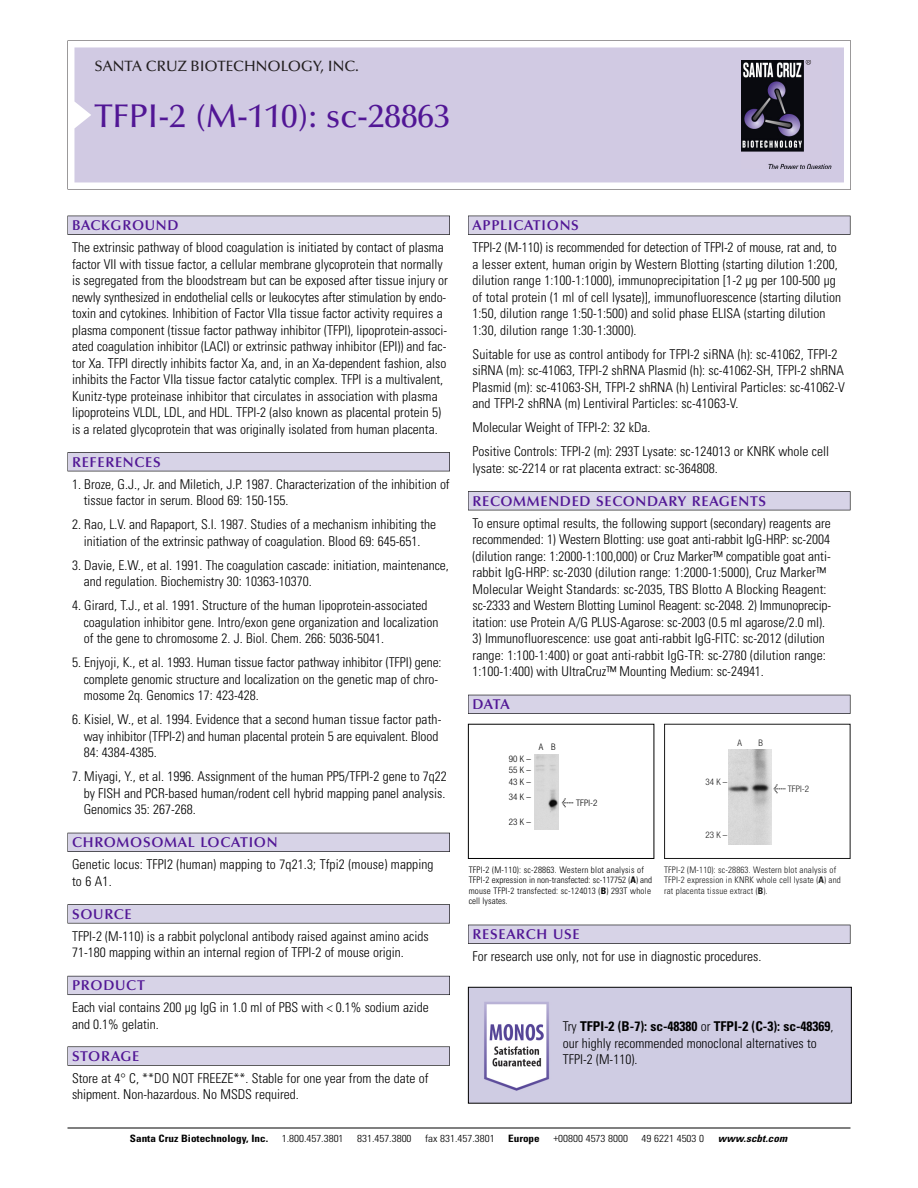
<style>
.page{position:relative;width:918px;height:1188px;background:#fff}
.page>*{position:absolute;margin:0;border:0;box-sizing:border-box;transform-origin:0 0}
.t1{font:500 33px "Optima";color:#511695}
.t2{font:500 15px "Optima";color:#231f20}
.t3{font:600 14.25px "Optima";letter-spacing:.05em;color:#511695}
.t4{font:300 condensed 13.5px/16.5px "Univers";color:#000}
.t5{font:300 condensed 10.2px "Univers";color:#000;scale:1.1 1}
.t6{font:700 condensed 10.2px "Univers";color:#000;scale:1.1 1}
.t7{font:italic 700 condensed 10.2px "Univers";letter-spacing:.005em;color:#000;scale:1.1 1}
.t8{font:300 condensed 9px/10.5px "Univers";letter-spacing:.02em;color:#000}
.t9{font:9px/10.5px "Univers Condensed Light+BGFIIP";letter-spacing:.015em;color:#191919}
.t10{font:300 condensed 9px/10.5px "Helvetica Neue";letter-spacing:.005em;color:#000}
.t11{font:9px "Helvetica Neue Light Cond+MTXEOU";color:#191919}
.s1{font-family:"Meta Plus";font-weight:400;font-stretch:normal;font-size:10.5px}
.s2{font-weight:700}
.s3{font-family:"Meta Plus Book Roman+PNKEPY";font-size:10.5px}
.s4{font-family:"Univers Condensed Bold+NCBILJ"}
</style>
<div class="page">
<svg style="left:68px;top:40px;width:783px;height:149px"></svg>
<div style="left:74px;top:47px;width:770px;height:135px;background:#d1cae3"></div>
<img style="left:741px;top:60px;width:90px;height:108px">
<div style="left:68px;top:216px;width:382px;height:19px;background:#525155"></div>
<div style="left:68px;top:216px;width:381px;height:18px;background:#d7d3e7"></div>
<div style="left:68px;top:452px;width:382px;height:19px;background:#525155"></div>
<div style="left:68px;top:453px;width:381px;height:18px;background:#d7d3e7"></div>
<div style="left:68px;top:833px;width:382px;height:19px;background:#525158"></div>
<div style="left:68px;top:833px;width:381px;height:18px;background:#d7d3e7"></div>
<div style="left:68px;top:904px;width:382px;height:19px;background:#575759"></div>
<div style="left:68px;top:905px;width:381px;height:18px;background:#d7d3e7"></div>
<div style="left:68px;top:976px;width:382px;height:19px;background:#5b5a62"></div>
<div style="left:68px;top:976px;width:381px;height:18px;background:#d7d3e7"></div>
<svg style="left:68px;top:1046px;width:382px;height:20px"></svg>
<div style="left:68px;top:1047px;width:381px;height:18px;background:#d7d3e7"></div>
<div style="left:468px;top:216px;width:382px;height:19px;background:#525155"></div>
<div style="left:468px;top:216px;width:382px;height:18px;background:#d7d3e7"></div>
<div style="left:468px;top:491px;width:382px;height:19px;background:#525155"></div>
<div style="left:468px;top:492px;width:382px;height:18px;background:#d7d3e7"></div>
<div style="left:468px;top:695px;width:382px;height:19px;background:#525158"></div>
<div style="left:468px;top:695px;width:382px;height:18px;background:#d7d3e7"></div>
<div style="left:468px;top:925px;width:382px;height:19px;background:#515055"></div>
<div style="left:468px;top:925px;width:382px;height:18px;background:#d7d3e7"></div>
<hr style="left:68px;top:1128px;width:782px;height:1px;background:#000">
<div style="left:468px;top:724px;width:186px;height:135px;border:1px solid #000"></div>
<img style="left:534px;top:755px;width:24px;height:75px">
<div style="left:664px;top:724px;width:186px;height:135px;border:1px solid #191919"></div>
<img style="left:728px;top:749px;width:44px;height:95px">
<img style="left:470px;top:989px;width:380px;height:113px">
<div style="left:468px;top:987px;width:384px;height:117px;border:1px solid #000"></div>
<p class="t2" style="left:94px;top:61px;width:266px">SANTA CRUZ BIOTECHNOLOGY, INC.</p>
<h1 class="t1" style="left:94px;top:103px;width:358px">TFPI-2 (M-110): sc-28863</h1>
<p class="t3" style="left:72px;top:219px;width:108px">BACKGROUND</p>
<p class="t4" style="left:72px;top:240px;width:377px">The extrinsic pathway of blood coagulation is initiated by contact of plasma factor VII with tissue factor, a cellular membrane glycoprotein that normally is segregated from the bloodstream but can be exposed after tissue injury or newly synthesized in endothelial cells or leukocytes after stimulation by endo&shy;toxin and cytokines. Inhibition of Factor VIIa tissue factor activity requires a plasma component (tissue factor pathway inhibitor (TFPI), lipoprotein-associ&shy;ated coagulation inhibitor (LACI) or extrinsic pathway inhibitor (EPI)) and fac&shy;tor Xa. TFPI directly inhibits factor Xa, and, in an Xa-dependent fashion, also inhibits the Factor VIIa tissue factor catalytic complex. TFPI is a multivalent, Kunitz-type proteinase inhibitor that circulates in association with plasma lipoproteins VLDL, LDL, and HDL. TFPI-2 (also known as placental protein 5) is a related glycoprotein that was originally isolated from human placenta.</p>
<p class="t3" style="left:72px;top:456px;width:90px">REFERENCES</p>
<p class="t4" style="left:84px;top:477px;width:368px;text-indent:-12px">1. Broze, G.J., Jr. and Miletich, J.P. 1987. Characterization of the inhibition of tissue factor in serum. Blood 69: 150-155.</p>
<p class="t4" style="left:72px;top:517px;width:366px;text-align:center">2. Rao, L.V. and Rapaport, S.I. 1987. Studies of a mechanism inhibiting the initiation of the extrinsic pathway of coagulation. Blood 69: 645-651.</p>
<p class="t4" style="left:84px;top:558px;width:367px;text-indent:-12px">3. Davie, E.W., et al. 1991. The coagulation cascade: initiation, maintenance, and regulation. Biochemistry 30: 10363-10370.</p>
<p class="t4" style="left:84px;top:598px;width:356px;text-indent:-12px">4. Girard, T.J., et al. 1991. Structure of the human lipoprotein-associated coagulation inhibitor gene. Intro/exon gene organization and localization of the gene to chromosome 2. J. Biol. Chem. 266: 5036-5041.</p>
<p class="t4" style="left:84px;top:655px;width:359px;text-indent:-12px">5. Enjyoji, K., et al. 1993. Human tissue factor pathway inhibitor (TFPI) gene: complete genomic structure and localization on the genetic map of chro&shy;mosome 2q. Genomics 17: 423-428.</p>
<p class="t4" style="left:84px;top:712px;width:359px;text-indent:-12px">6. Kisiel, W., et al. 1994. Evidence that a second human tissue factor path&shy;way inhibitor (TFPI-2) and human placental protein 5 are equivalent. Blood<br>84: 4384-4385.</p>
<p class="t4" style="left:84px;top:769px;width:365px;text-align:justify;text-indent:-12px">7. Miyagi, Y., et al. 1996. Assignment of the human PP5/TFPI-2 gene to 7q22 by FISH and PCR-based human/rodent cell hybrid mapping panel analysis.<br>Genomics 35: 267-268.</p>
<p class="t3" style="left:72px;top:837px;width:207px">CHROMOSOMAL LOCATION</p>
<p class="t4" style="left:72px;top:857px;width:363px">Genetic locus: TFPI2 (human) mapping to 7q21.3; Tfpi2 (mouse) mapping to 6 A1.</p>
<p class="t3" style="left:72px;top:908px;width:61px">SOURCE</p>
<p class="t4" style="left:72px;top:929px;width:358px">TFPI-2 (M-110) is a rabbit polyclonal antibody raised against amino acids<br>71-180 mapping within an internal region of TFPI-2 of mouse origin.</p>
<p class="t3" style="left:72px;top:980px;width:74px">PRODUCT</p>
<p class="t4" style="left:72px;top:1000px;width:358px">Each vial contains 200 µg IgG in 1.0 ml of PBS with &lt; 0.1% sodium azide and 0.1% gelatin.</p>
<p class="t3" style="left:72px;top:1050px;width:69px">STORAGE</p>
<p class="t4" style="left:72px;top:1071px;width:358px">Store at 4° C, **DO NOT FREEZE**. Stable for one year from the date of shipment. Non-hazardous. No MSDS required.</p>
<p class="t3" style="left:473px;top:219px;width:108px">APPLICATIONS</p>
<p class="t4" style="left:473px;top:240px;width:370px">TFPI-2 (M-110) is recommended for detection of TFPI-2 of mouse, rat and, to a lesser extent, human origin by Western Blotting (starting dilution 1:200, dilution range 1:100-1:1000), immunoprecipitation [1-2 µg per 100-500 µg of total protein (1 ml of cell lysate)], immunofluorescence (starting dilution 1:50, dilution range 1:50-1:500) and solid phase ELISA (starting dilution 1:30, dilution range 1:30-1:3000).</p>
<p class="t4" style="left:473px;top:347px;width:374px">Suitable for use as control antibody for TFPI-2 siRNA (h): sc-41062, TFPI-2 siRNA (m): sc-41063, TFPI-2 shRNA Plasmid (h): sc-41062-SH, TFPI-2 shRNA Plasmid (m): sc-41063-SH, TFPI-2 shRNA (h) Lentiviral Particles: sc-41062-V and TFPI-2 shRNA (m) Lentiviral Particles: sc-41063-V.</p>
<p class="t4" style="left:473px;top:416px;width:358px;line-height:24px">Molecular Weight of TFPI-2: 32 kDa.<br>Positive Controls: TFPI-2 (m): 293T Lysate: sc-124013 or KNRK whole cell</p>
<p class="t4" style="left:473px;top:461px;width:247px">lysate: sc-2214 or rat placenta extract: sc-364808.</p>
<p class="t3" style="left:473px;top:495px;width:295px">RECOMMENDED SECONDARY REAGENTS</p>
<p class="t4" style="left:473px;top:516px;width:360px">To ensure optimal results, the following support (secondary) reagents are recommended: 1) Western Blotting: use goat anti-rabbit IgG-HRP: sc-2004 (dilution range: 1:2000-1:100,000) or Cruz Marker™ compatible goat anti&shy;rabbit IgG-HRP: sc-2030 (dilution range: 1:2000-1:5000), Cruz Marker™ Molecular Weight Standards: sc-2035, TBS Blotto A Blocking Reagent: sc-2333 and Western Blotting Luminol Reagent: sc-2048. 2) Immunoprecip&shy;itation: use Protein A/G PLUS-Agarose: sc-2003 (0.5 ml agarose/2.0 ml).</p>
<p class="t4" style="left:473px;top:631px;width:355px;text-align:justify">3) Immunofluorescence: use goat anti-rabbit IgG-FITC: sc-2012 (dilution range: 1:100-1:400) or goat anti-rabbit IgG-TR: sc-2780 (dilution range:<br>1:100-1:400) with UltraCruz™ Mounting Medium: sc-24941.</p>
<p class="t3" style="left:473px;top:699px;width:39px">DATA</p>
<p class="t10" style="left:539px;top:742px;width:18px">A B</p>
<p class="t10" style="left:509px;top:755px;width:24px">90K–<br>55K–</p>
<p class="t10" style="left:509px;top:775px;width:24px;line-height:15px">43K–<br>34K–</p>
<p class="t10" style="left:509px;top:818px;width:24px">23K–</p>
<p class="t10" style="left:562px;top:799px;width:37px"><span class="s1">&lt;</span> TFPI-2</p>
<p class="t8" style="left:469px;top:865px;width:185px">TFPI-2 (M-110): sc-28863. Western blot analysis of TFPI-2 expression in non-transfected: sc-117752 (<span class="s2">A</span>) and mouse TFPI-2 transfected: sc-124013 (<span class="s2">B</span>) 293T whole cell lysates.</p>
<p class="t11" style="left:737px;top:740px;width:6px">A</p>
<p class="t11" style="left:759px;top:740px;width:6px">B</p>
<p class="t11" style="left:706px;top:779px;width:23px">34K–</p>
<p class="t11" style="left:774px;top:786px;width:37px"><span class="s3">&lt;</span> TFPI-2</p>
<p class="t11" style="left:706px;top:832px;width:23px">23K–</p>
<p class="t9" style="left:664px;top:865px;width:178px">TFPI-2 (M-110): sc-28863. Western blot analysis of<br>TFPI-2 expression in KNRK whole cell lysate (<span class="s4">A</span>) and rat placenta tissue extract (<span class="s4">B</span>).</p>
<p class="t3" style="left:473px;top:929px;width:109px">RESEARCH USE</p>
<p class="t4" style="left:473px;top:949px;width:290px">For research use only, not for use in diagnostic procedures.</p>
<p class="t4" style="left:563px;top:1020px;width:272px">Try <span class="s2">TFPI-2 (B-7): sc-48380</span> or <span class="s2">TFPI-2 (C-3): sc-48369</span>, our highly recommended monoclonal alternatives to<br>TFPI-2 (M-110).</p>
<p class="t6" style="left:130px;top:1135px;width:127px">Santa Cruz Biotechnology, Inc.</p>
<p class="t5" style="left:282px;top:1135px;width:58px">1.800.457.3801</p>
<p class="t5" style="left:357px;top:1135px;width:51px">831.457.3800</p>
<p class="t5" style="left:425px;top:1135px;width:65px">fax 831.457.3801</p>
<p class="t6" style="left:508px;top:1135px;width:30px">Europe</p>
<p class="t5" style="left:553px;top:1135px;width:69px">+00800 4573 8000</p>
<p class="t5" style="left:642px;top:1135px;width:58px">49 6221 4503 0</p>
<p class="t7" style="left:718px;top:1135px;width:64px">www.scbt.com</p>
</div>
